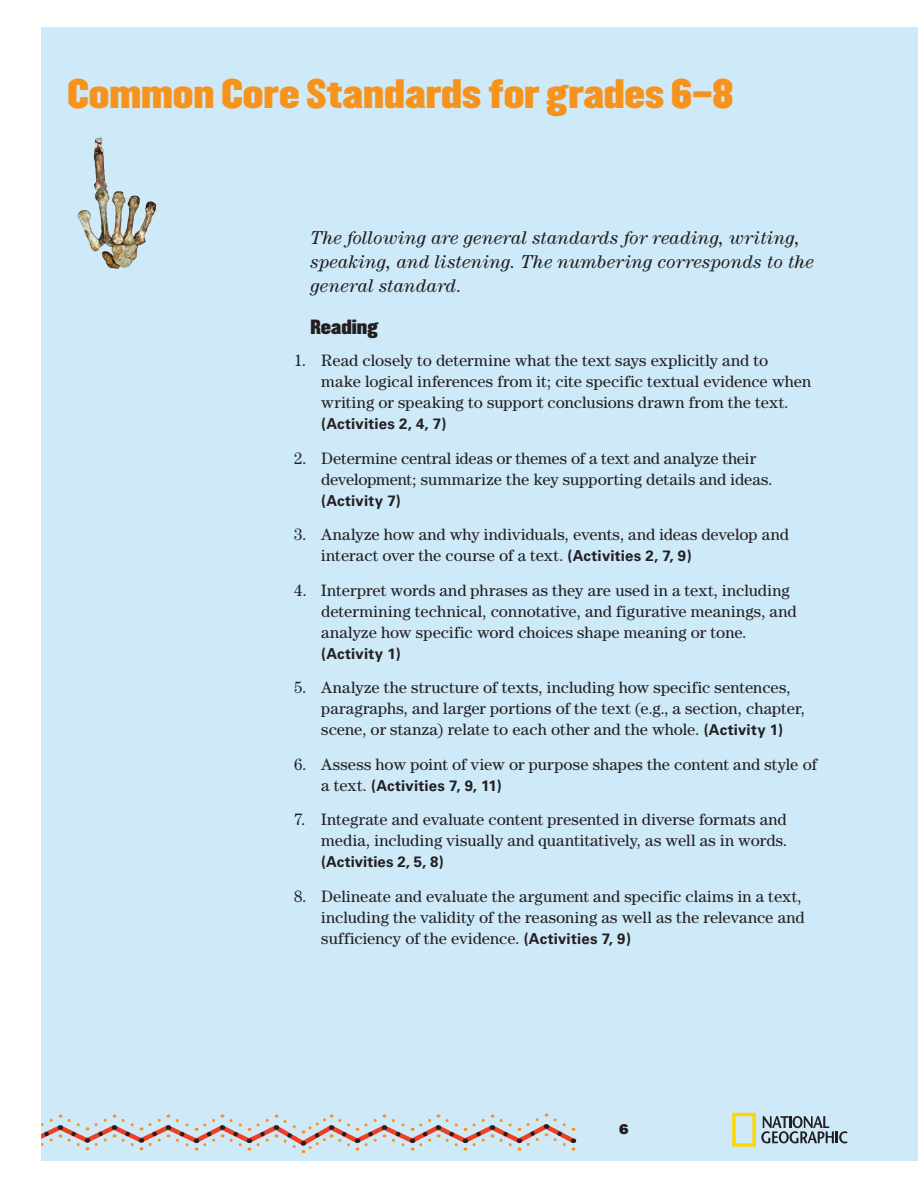
<style>
.page{position:relative;width:918px;height:1188px;background:#fff}
.page>*{position:absolute;margin:0;border:0;box-sizing:border-box;transform-origin:0 0}
.t1{font:36px "Champion HTF Middleweight";color:#f7931d}
.t2{font:italic 18.75px/24px "Century";letter-spacing:.01em;color:#231f20}
.t3{font:18px "Champion HTF Middleweight";color:#231f20}
.t4{font:16.5px/21px "Century";letter-spacing:.005em;color:#231f20}
.t5{font:700 15px "Univers";letter-spacing:.01em;color:#231f20}
.t6{font:900 13.5px "Univers";color:#231f20}
.s1{font-family:"Univers";font-weight:700;font-size:15px}
.s2{font-family:"Century";font-weight:400;font-size:16.5px}
</style>
<div class="page">
<div style="left:40px;top:27px;width:878px;height:1134px;background:#cee9f8"></div>
<svg style="left:40px;top:1113px;width:537px;height:40px"></svg>
<svg style="left:732px;top:1113px;width:116px;height:34px"></svg>
<img style="left:77px;top:137px;width:79px;height:132px">
<h1 class="t1" style="left:68px;top:71px;width:667px">Common Core Standards for grades 6–8</h1>
<p class="t2" style="left:310px;top:226px;width:505px">The following are general standards for reading, writing, speaking, and listening. The numbering corresponds to the general standard.</p>
<p class="t3" style="left:310px;top:316px;width:69px">Reading</p>
<p class="t4" style="left:321px;top:350px;width:491px;text-indent:-27px">1. Read closely to determine what the text says explicitly and to make logical inferences from it; cite specific textual evidence when writing or speaking to support conclusions drawn from the text.</p>
<p class="t5" style="left:321px;top:415px;width:127px">(Activities 2, 4, 7)</p>
<p class="t4" style="left:321px;top:447px;width:453px;text-indent:-27px">2. Determine central ideas or themes of a text and analyze their development; summarize the key supporting details and ideas.</p>
<p class="t5" style="left:321px;top:492px;width:81px">(Activity 7)</p>
<p class="t4" style="left:321px;top:524px;width:469px;text-indent:-27px">3. Analyze how and why individuals, events, and ideas develop and interact over the course of a text. <span class="s1">(Activities 2, 7, 9)</span></p>
<p class="t4" style="left:321px;top:579px;width:477px;text-indent:-27px">4. Interpret words and phrases as they are used in a text, including determining technical, connotative, and figurative meanings, and analyze how specific word choices shape meaning or tone.</p>
<p class="t5" style="left:321px;top:645px;width:81px">(Activity 1)</p>
<p class="t4" style="left:321px;top:677px;width:485px;text-indent:-27px">5. Analyze the structure of texts, including how specific sentences, paragraphs, and larger portions of the text (e.g., a section, chapter, scene, or stanza) relate to each other and the whole. <span class="s1">(Activity 1)</span></p>
<p class="t4" style="left:294px;top:753px;width:524px">6. Assess how point of view or purpose shapes the content and style of</p>
<p class="t5" style="left:321px;top:777px;width:182px"><span class="s2">a text.</span> (Activities 7, 9, 11)</p>
<p class="t4" style="left:294px;top:809px;width:495px;text-align:right">7. Integrate and evaluate content presented in diverse formats and media, including visually and quantitatively, as well as in words.</p>
<p class="t5" style="left:321px;top:853px;width:124px">(Activities 2, 5, 8)</p>
<p class="t4" style="left:321px;top:885px;width:485px;text-indent:-27px">8. Delineate and evaluate the argument and specific claims in a text, including the validity of the reasoning as well as the relevance and sufficiency of the evidence. <span class="s1">(Activities 7, 9)</span></p>
<p class="t6" style="left:619px;top:1120px;width:11px">6</p>
</div>
